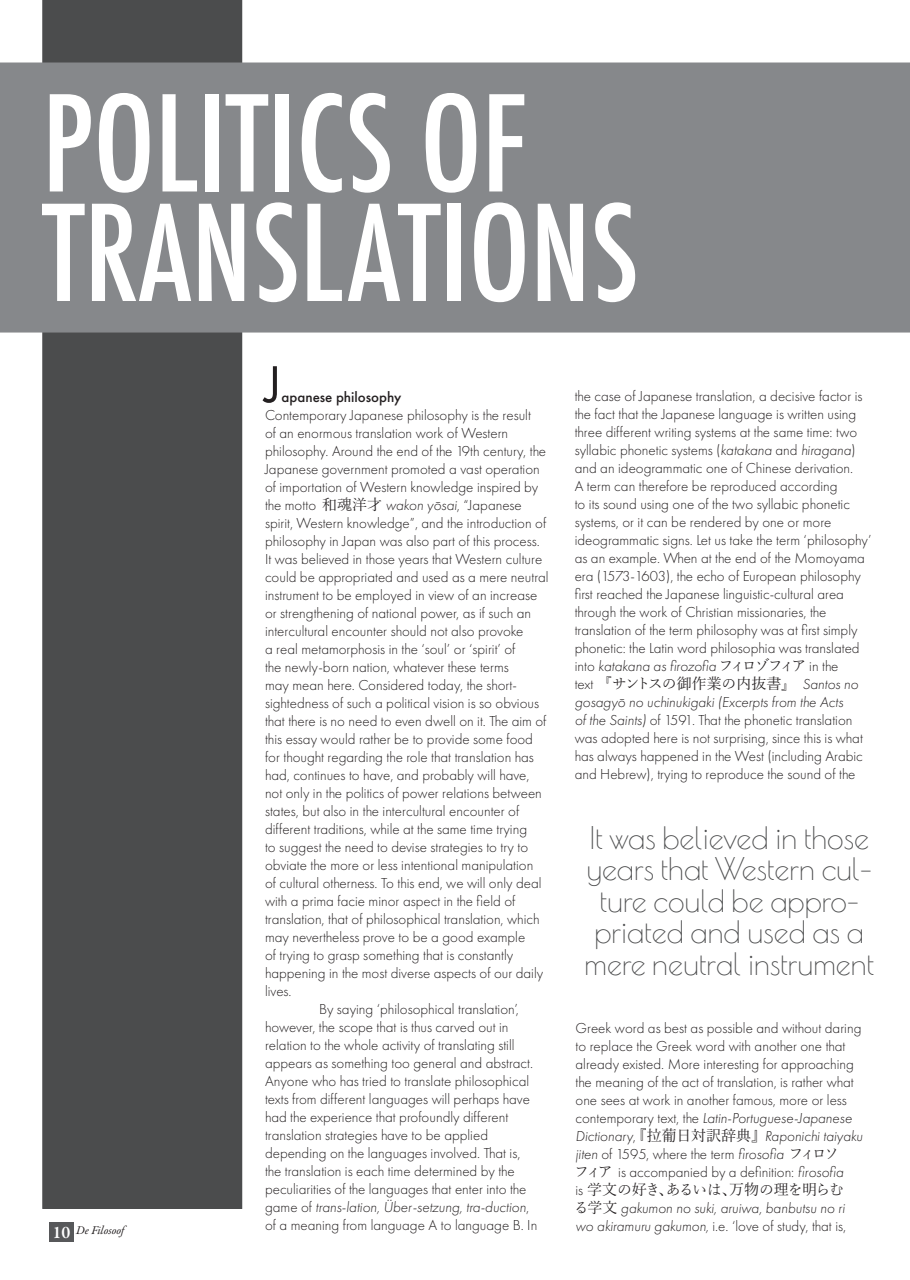
<style>
.page{position:relative;width:910px;height:1280px;background:#fff}
.page>*{position:absolute;margin:0;border:0;box-sizing:border-box;transform-origin:0 0}
.TITEL{font:500 condensed 129px/109.5px "Futura";color:#fff}
.Normal_Body{font:54px "Futura PT";color:#231f20}
.t1{font:30px/31.5px "Poiret One";color:#4b4c4d;text-align:center}
.Normal_Body-2{font:300 15px/18px "Futura PT";color:#231f20}
.Normal_Body-3{font:italic 300 15px/18px "Futura PT";color:#231f20}
.Normal_Body-4{font:500 15px "Futura PT";color:#231f20}
.t2{font:italic 12px "Garamond Premr Pro";letter-spacing:-.005em;color:#231f20}
.s1{font-weight:600;font-style:normal;font-size:18px;color:#fff}
.s2{font-family:"Yu Min Pr 6 N";font-weight:400}
.s3{font-style:italic}
.s4{font-family:"Apple Myungjo";font-weight:400}
.s5{font-style:normal}
.s6{font-family:"Yu Min Pr 6 N";font-weight:400;font-style:normal}
</style>
<div class="page">
<div style="left:49px;top:1222px;width:25px;height:19px;background:#57585a"></div>
<div style="left:42px;top:0;width:200px;height:1209px;background:#4b4c4d"></div>
<div style="left:0;top:63px;width:910px;height:270px;background:#86888b"></div>
<p class="TITEL" style="left:42px;top:90px;width:598px">POLITICS OF<br>TRANSLATIONS</p>
<p class="t2" style="left:53px;top:1222px;width:73px"><span class="s1">10</span> De Filosoof</p>
<p class="Normal_Body" style="left:265px;top:352px;width:18px">J</p>
<p class="Normal_Body-4" style="left:282px;top:388px;width:121px">apanese philosophy</p>
<p class="Normal_Body-2" style="left:265px;top:406px;width:285px">Contemporary Japanese philosophy is the result<br>of an enormous translation work of Western philosophy. Around the end of the 19th century, the Japanese government promoted a vast operation of importation of Western knowledge inspired by the motto <span class="s2">和魂洋才</span> <span class="s3">wakon yōsai</span>, “Japanese spirit, Western knowledge”, and the introduction of philosophy in Japan was also part of this process.<br>It was believed in those years that Western culture could be appropriated and used as a mere neutral instrument to be employed in view of an increase or strengthening of national power, as if such an intercultural encounter should not also provoke<br>a real metamorphosis in the ‘soul’ or ‘spirit’ of<br>the newly-born nation, whatever these terms<br>may mean here. Considered today, the short&shy;sightedness of such a political vision is so obvious that there is no need to even dwell on it. The aim of this essay would rather be to provide some food for thought regarding the role that translation has had, continues to have, and probably will have, not only in the politics of power relations between states, but also in the intercultural encounter of different traditions, while at the same time trying<br>to suggest the need to devise strategies to try to obviate the more or less intentional manipulation<br>of cultural otherness. To this end, we will only deal with a prima facie minor aspect in the field of translation, that of philosophical translation, which may nevertheless prove to be a good example<br>of trying to grasp something that is constantly happening in the most diverse aspects of our daily lives.</p>
<p class="Normal_Body-2" style="left:265px;top:1000px;width:274px;text-indent:54px">By saying ‘philosophical translation’, however, the scope that is thus carved out in relation to the whole activity of translating still appears as something too general and abstract.<br>Anyone who has tried to translate philosophical texts from different languages will perhaps have had the experience that profoundly different translation strategies have to be applied depending on the languages involved. That is, the translation is each time determined by the peculiarities of the languages that enter into the game of <span class="s3">trans-lation, Über-setzung, tra-duction</span>, of a meaning from language A to language B. In</p>
<p class="Normal_Body-2" style="left:575px;top:387px;width:298px">the case of Japanese translation, a decisive factor is the fact that the Japanese language is written using three different writing systems at the same time: two syllabic phonetic systems (<span class="s3">katakana</span> and <span class="s3">hiragana</span>) and an ideogrammatic one of Chinese derivation.<br>A term can therefore be reproduced according<br>to its sound using one of the two syllabic phonetic systems, or it can be rendered by one or more ideogrammatic signs. Let us take the term ‘philosophy’ as an example. When at the end of the Momoyama era (1573-1603), the echo of European philosophy first reached the Japanese linguistic-cultural area through the work of Christian missionaries, the translation of the term philosophy was at first simply phonetic: the Latin word philosophia was translated into <span class="s3">katakana as firozofia</span> <span class="s2">フィロゾフィア</span> in the<br>text <span class="s4">『</span><span class="s2">サントスの御作業の内抜書</span><span class="s4">』</span> <span class="s3">Santos no gosagyō no uchinukigaki (Excerpts from the Acts<br>of the Saints)</span> of 1591. That the phonetic translation was adopted here is not surprising, since this is what has always happened in the West (including Arabic and Hebrew), trying to reproduce the sound of the</p>
<p class="t1" style="left:584px;top:820px;width:291px">It was believed in those years that Western cul&shy;ture could be appro&shy;priated and used as a mere neutral instrument</p>
<p class="Normal_Body-2" style="left:576px;top:1019px;width:289px">Greek word as best as possible and without daring to replace the Greek word with another one that already existed. More interesting for approaching the meaning of the act of translation, is rather what one sees at work in another famous, more or less contemporary text, the <span class="s3">Latin-Portuguese-Japanese Dictionary</span><span class="s2">『拉葡日対訳辞典』</span><span class="s3">Raponichi taiyaku</span></p>
<p class="Normal_Body-3" style="left:574px;top:1127px;width:274px;text-indent:59px"><span class="s5">,<br></span>jiten <span class="s5">of 1595, where the term</span> firosofia <span class="s6">フィロソフィア</span> <span class="s5">is accompanied by a definition:</span> firosofia <span class="s5">is</span> <span class="s6">学文の好き、あるいは、万物の理を明らむる学文</span> gakumon no suki, aruiwa, banbutsu no ri wo akiramuru gakumon, <span class="s5">i.e. ‘love of study, that is,</span></p>
</div>
